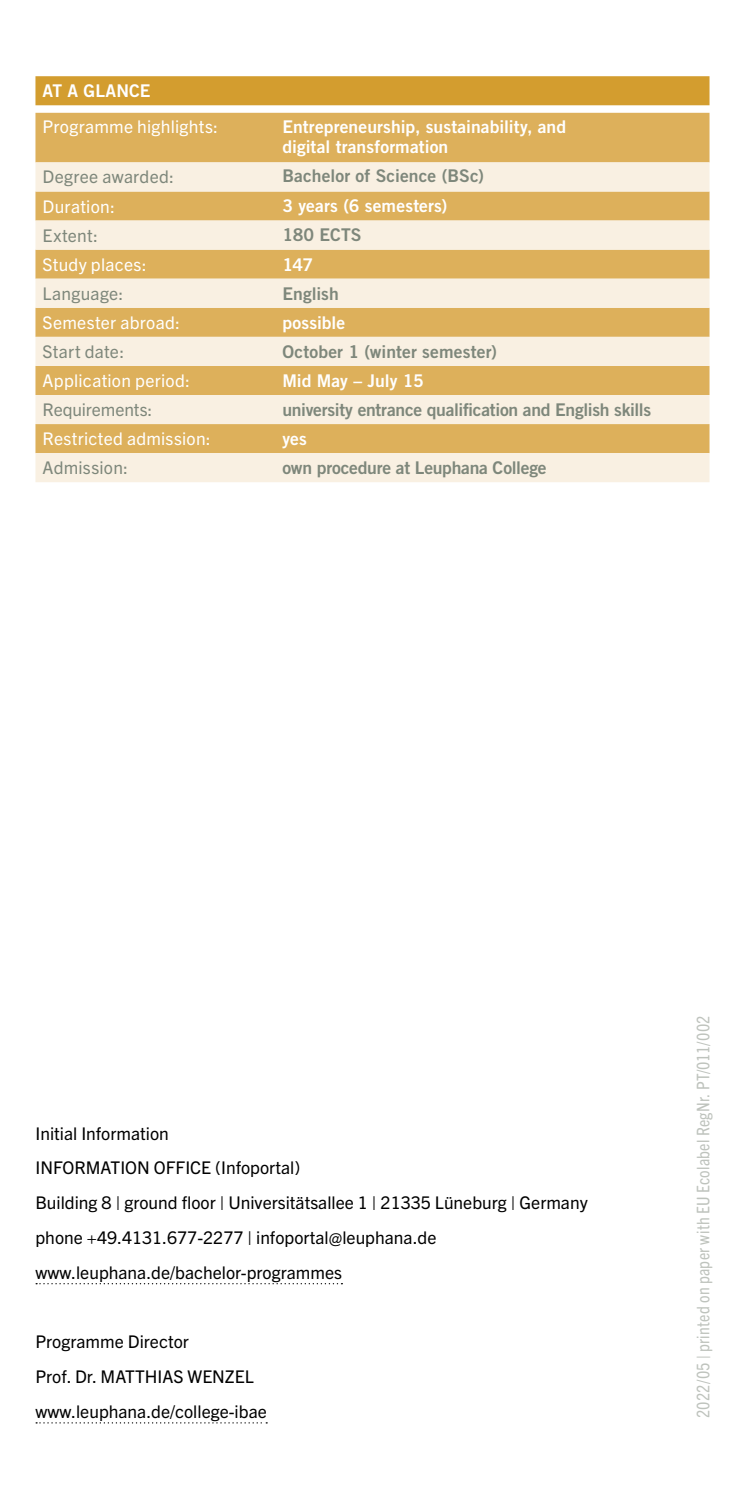
<style>
.page{position:relative;width:745px;height:1489px;background:#fff}
.page>*{position:absolute;margin:0;border:0;box-sizing:border-box;transform-origin:0 0}
.cd18_kontaktangaben{font:17.5px "Trade Gothic Next LT Pro";color:#000}
.cd18_TAB_regular{font:17.5px "Trade Gothic Next LT Pro";letter-spacing:.015em;color:#fff}
.cd18_TAB_bold{font:17.5px/20px "Trade Gothic LT Std Bd 2";letter-spacing:.005em;color:#fff}
.cd18_TAB_regular-2{font:17.5px "Trade Gothic LT Std Bd 2";letter-spacing:-.015em;color:#7e877b}
.cd18_TAB_regular-3{font:17.5px "Trade Gothic Next LT Pro";letter-spacing:.01em;color:#7e877b}
.t1{font:condensed 17.5px "Trade Gothic Next SR Pro";letter-spacing:.015em;color:#7e877b}
.cd18_TAB_bold-2{font:17.5px "Trade Gothic LT Std Bd 2";letter-spacing:.005em;color:#7e877b}
.cd18_TAB_regular-4{font:17.5px "Trade Gothic LT Std Bd 2";letter-spacing:-.005em;color:#fff}
.cd18_TAB_regular-5{font:17.5px "Trade Gothic LT Std Bd 2";letter-spacing:.01em;color:#7e877b}
</style>
<div class="page">
<hr style="left:744px;top:0;width:1px;height:1302px;background:#d39d2f">
<svg style="left:36px;top:1283px;width:306px;height:1px"></svg>
<svg style="left:36px;top:1422px;width:231px;height:1px"></svg>
<div style="left:35px;top:76px;width:674px;height:29px;background:#d39d2f"></div>
<div style="left:35px;top:113px;width:674px;height:49px;background:#ddb05b"></div>
<svg style="left:35px;top:162px;width:674px;height:320px;background:#ecd3a5"></svg>
<p class="cd18_TAB_bold" style="left:43px;top:80px;width:109px">AT A GLANCE</p>
<p class="cd18_TAB_regular" style="left:43px;top:115px;width:177px">Programme highlights:</p>
<p class="cd18_TAB_bold" style="left:282px;top:116px;width:285px">Entrepreneurship, sustainability, and digital transformation</p>
<p class="cd18_TAB_regular-3" style="left:43px;top:164px;width:133px">Degree awarded:</p>
<p class="cd18_TAB_bold-2" style="left:282px;top:165px;width:203px">Bachelor of Science (BSc)</p>
<p class="cd18_TAB_regular" style="left:43px;top:194px;width:74px">Duration:</p>
<p class="cd18_TAB_bold" style="left:282px;top:196px;width:166px">3 years (6 semesters)</p>
<p class="cd18_TAB_regular-3" style="left:43px;top:223px;width:57px">Extent:</p>
<p class="cd18_TAB_bold-2" style="left:282px;top:224px;width:81px">180 ECTS</p>
<p class="cd18_TAB_regular" style="left:43px;top:252px;width:105px">Study places:</p>
<p class="cd18_TAB_regular-4" style="left:282px;top:253px;width:32px">147</p>
<p class="cd18_TAB_regular-3" style="left:43px;top:281px;width:82px">Language:</p>
<p class="cd18_TAB_regular-2" style="left:282px;top:282px;width:58px">English</p>
<p class="cd18_TAB_regular" style="left:43px;top:310px;width:139px">Semester abroad:</p>
<p class="cd18_TAB_regular-4" style="left:282px;top:311px;width:64px">possible</p>
<p class="cd18_TAB_regular-3" style="left:43px;top:339px;width:83px">Start date:</p>
<p class="cd18_TAB_regular-5" style="left:282px;top:340px;width:216px">October 1 (winter semester)</p>
<p class="cd18_TAB_regular" style="left:43px;top:368px;width:149px">Application period:</p>
<p class="cd18_TAB_regular-4" style="left:282px;top:369px;width:143px">Mid May – July 15</p>
<p class="cd18_TAB_regular-3" style="left:43px;top:397px;width:111px">Requirements:</p>
<p class="cd18_TAB_regular-2" style="left:282px;top:399px;width:370px">university entrance qualification and English skills</p>
<p class="cd18_TAB_regular" style="left:43px;top:427px;width:170px">Restricted admission:</p>
<p class="cd18_TAB_bold" style="left:282px;top:428px;width:26px">yes</p>
<p class="cd18_TAB_regular-3" style="left:43px;top:455px;width:87px">Admission:</p>
<p class="cd18_TAB_regular-2" style="left:282px;top:457px;width:265px">own procedure at Leuphana College</p>
<p class="cd18_kontaktangaben" style="left:35px;top:1120px;width:135px">Initial Information</p>
<p class="cd18_kontaktangaben" style="left:35px;top:1155px;width:266px">INFORMATION OFFICE (Infoportal)</p>
<p class="cd18_kontaktangaben" style="left:35px;top:1190px;width:553px">Building 8 | ground floor | Universitätsallee 1 | 21335 Lüneburg | Germany</p>
<p class="cd18_kontaktangaben" style="left:35px;top:1225px;width:402px">phone +49.4131.677-2277 | infoportal@leuphana.de</p>
<p class="cd18_kontaktangaben" style="left:35px;top:1259px;width:308px">www.leuphana.de/bachelor-programmes</p>
<p class="cd18_kontaktangaben" style="left:35px;top:1329px;width:155px">Programme Director</p>
<p class="cd18_kontaktangaben" style="left:35px;top:1364px;width:220px">Prof. Dr. MATTHIAS WENZEL</p>
<p class="cd18_kontaktangaben" style="left:35px;top:1399px;width:233px">www.leuphana.de/college-ibae</p>
<p class="t1" style="left:690px;top:1417px;width:404px;rotate:-90deg">2022/05 | printed on paper with EU Ecolabel RegNr. PT/011/002</p>
</div>
